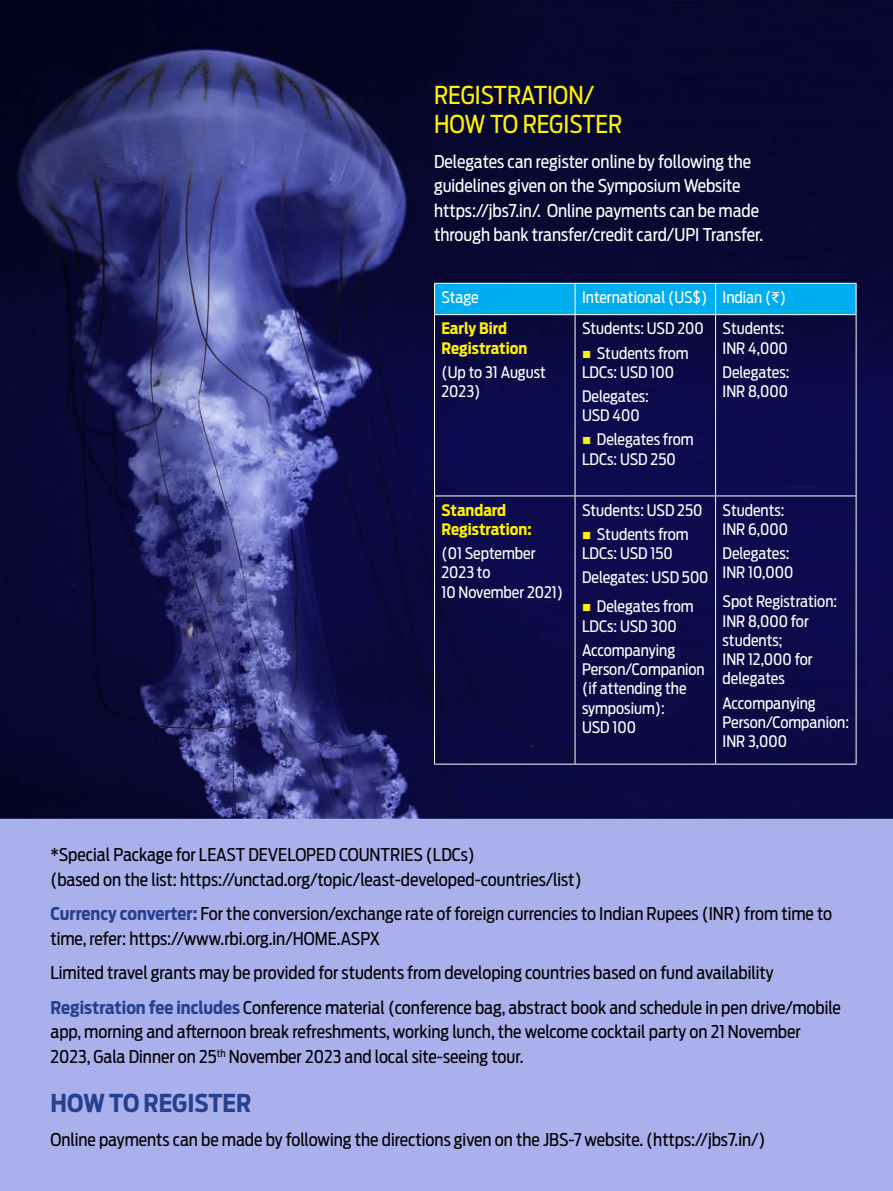
<style>
.page{position:relative;width:893px;height:1191px;background:#fff}
.page>*{position:absolute;margin:0;border:0;box-sizing:border-box;transform-origin:0 0}
.t1{font:24.5px/29.4px "Antenna Cond";color:#fff200}
.t2{font:700 24.5px "Antenna Cond";color:#25408f}
.t3{font:17.5px/24.5px "Antenna Cond";color:#000}
.t4{font:17.5px/24.5px "Antenna Cond";color:#fff}
.t5{font:15.75px/19.2px "Antenna Cond";color:#fff}
.t6{font:700 15.75px/19.2px "Antenna Cond";color:#fff200}
.s1{font-family:"ITF Rupee"}
.s2{color:#fff200}
.s3{font-weight:700;color:#25408f}
</style>
<div class="page">
<img style="left:0;top:0;width:893px;height:1191px">
<div style="left:435px;top:284px;width:421px;height:30px;background:#00aeef"></div>
<hr style="left:575px;top:284px;width:1px;height:30px;background:#fff">
<hr style="left:715px;top:284px;width:1px;height:30px;background:#fff">
<hr style="left:434px;top:314px;width:141px;height:1px;background:#fff">
<hr style="left:575px;top:314px;width:141px;height:1px;background:#fff">
<hr style="left:575px;top:315px;width:1px;height:180px;background:#fff">
<hr style="left:716px;top:314px;width:140px;height:1px;background:#fff">
<hr style="left:715px;top:315px;width:1px;height:180px;background:#fff">
<hr style="left:434px;top:495px;width:141px;height:1px;background:#fff">
<hr style="left:575px;top:495px;width:141px;height:1px;background:#fff">
<hr style="left:575px;top:496px;width:1px;height:267px;background:#fff">
<hr style="left:716px;top:495px;width:140px;height:1px;background:#fff">
<hr style="left:715px;top:496px;width:1px;height:267px;background:#fff">
<hr style="left:434px;top:763px;width:141px;height:1px;background:#fff">
<hr style="left:575px;top:763px;width:141px;height:1px;background:#fff">
<hr style="left:716px;top:763px;width:140px;height:1px;background:#fff">
<hr style="left:434px;top:283px;width:141px;height:1px;background:#fff">
<hr style="left:434px;top:284px;width:1px;height:30px;background:#fff">
<hr style="left:575px;top:283px;width:141px;height:1px;background:#fff">
<hr style="left:716px;top:283px;width:140px;height:1px;background:#fff">
<hr style="left:856px;top:284px;width:1px;height:30px;background:#fff">
<hr style="left:434px;top:315px;width:1px;height:180px;background:#fff">
<hr style="left:856px;top:315px;width:1px;height:180px;background:#fff">
<hr style="left:434px;top:496px;width:1px;height:267px;background:#fff">
<hr style="left:856px;top:496px;width:1px;height:267px;background:#fff">
<h1 class="t1" style="left:434px;top:80px;width:190px">REGISTRATION/<br>HOW TO REGISTER</h1>
<p class="t4" style="left:434px;top:149px;width:331px">Delegates can register online by following the guidelines given on the Symposium Website https://jbs7.in/. Online payments can be made through bank transfer/credit card/UPI Transfer.</p>
<p class="t5" style="left:441px;top:287px;width:39px">Stage</p>
<p class="t5" style="left:582px;top:287px;width:206px">International (US$) Indian (<span class="s1">D</span>)</p>
<p class="t6" style="left:441px;top:319px;width:87px">Early Bird<br>Registration</p>
<p class="t5" style="left:441px;top:362px;width:106px">(Up to 31 August<br>2023)</p>
<p class="t5" style="left:582px;top:318px;width:123px">Students: USD 200</p>
<p class="t5" style="left:582px;top:343px;width:108px"><span class="s2">■</span> Students from<br>LDCs: USD 100</p>
<p class="t5" style="left:582px;top:386px;width:68px">Delegates:<br>USD 400</p>
<p class="t5" style="left:582px;top:430px;width:113px"><span class="s2">■</span> Delegates from<br>LDCs: USD 250</p>
<p class="t5" style="left:723px;top:318px;width:67px">Students:<br>INR 4,000</p>
<p class="t5" style="left:723px;top:362px;width:68px">Delegates:<br>INR 8,000</p>
<p class="t6" style="left:441px;top:500px;width:92px">Standard<br>Registration:</p>
<p class="t5" style="left:441px;top:543px;width:123px">(01 September<br>2023 to<br>10 November 2021)</p>
<p class="t5" style="left:582px;top:500px;width:122px">Students: USD 250</p>
<p class="t5" style="left:582px;top:524px;width:108px"><span class="s2">■</span> Students from<br>LDCs: USD 150</p>
<p class="t5" style="left:582px;top:567px;width:128px">Delegates: USD 500</p>
<p class="t5" style="left:582px;top:597px;width:113px"><span class="s2">■</span> Delegates from<br>LDCs: USD 300</p>
<p class="t5" style="left:582px;top:640px;width:124px">Accompanying<br>Person/Companion (if attending the symposium):<br>USD 100</p>
<p class="t5" style="left:723px;top:500px;width:67px">Students:<br>INR 6,000</p>
<p class="t5" style="left:723px;top:543px;width:72px">Delegates:<br>INR 10,000</p>
<p class="t5" style="left:723px;top:592px;width:116px">Spot Registration:<br>INR 8,000 for students;<br>INR 12,000 for delegates</p>
<p class="t5" style="left:723px;top:693px;width:128px">Accompanying<br>Person/Companion:<br>INR 3,000</p>
<p class="t3" style="left:50px;top:842px;width:533px">*Special Package for LEAST DEVELOPED COUNTRIES (LDCs)<br>(based on the list: https://unctad.org/topic/least-developed-countries/list)</p>
<p class="t3" style="left:50px;top:901px;width:783px"><span class="s3">Currency converter:</span> For the conversion/exchange rate of foreign currencies to Indian Rupees (INR) from time to time, refer: https://www.rbi.org.in/HOME.ASPX</p>
<p class="t3" style="left:50px;top:955px;width:792px;line-height:34.5px">Limited travel grants may be provided for students from developing countries based on fund availability<br><span class="s3">Registration fee includes</span> Conference material (conference bag, abstract book and schedule in pen drive/mobile</p>
<p class="t3" style="left:50px;top:1019px;width:752px">app, morning and afternoon break refreshments, working lunch, the welcome cocktail party on 21 November<br>2023, Gala Dinner on 25<sup>th</sup> November 2023 and local site-seeing tour.</p>
<h1 class="t2" style="left:50px;top:1086px;width:203px">HOW TO REGISTER</h1>
<p class="t3" style="left:50px;top:1127px;width:717px">Online payments can be made by following the directions given on the JBS-7 website. (https://jbs7.in/)</p>
</div>
